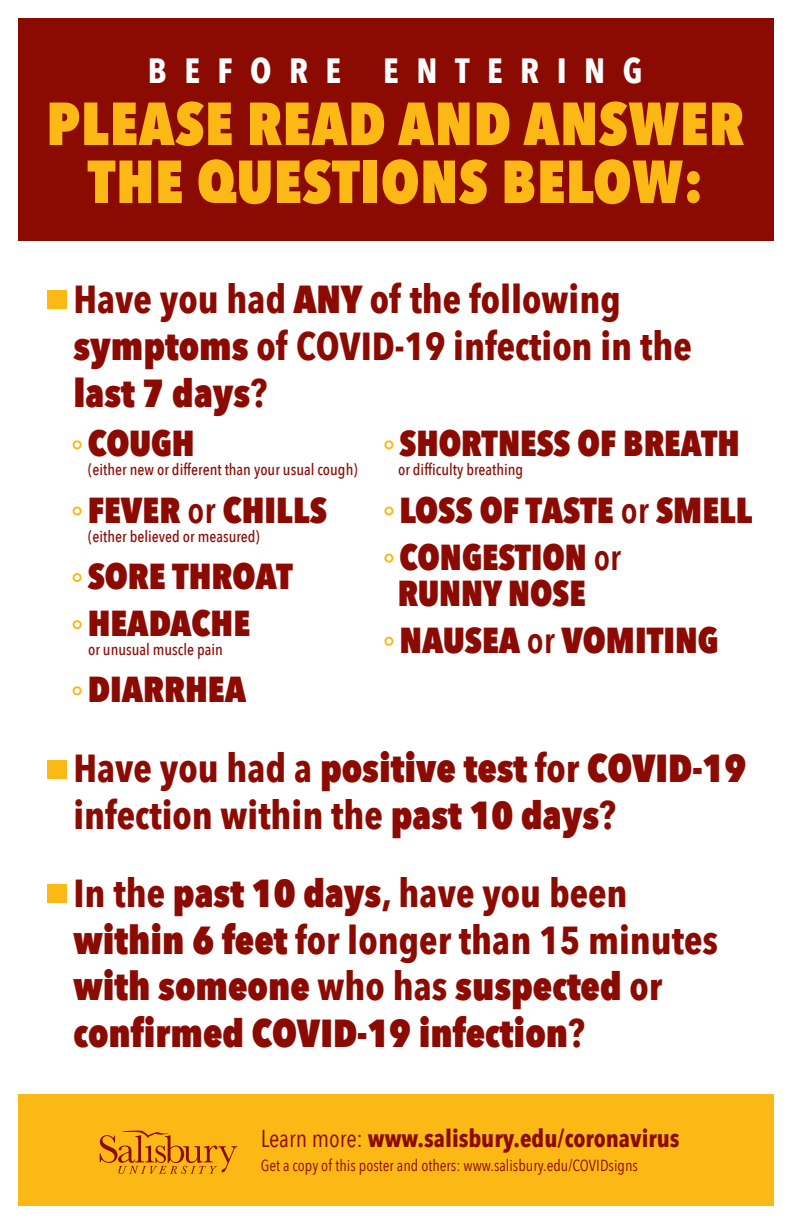
<style>
.page{position:relative;width:792px;height:1224px;background:#fff}
.page>*{position:absolute;margin:0;border:0;box-sizing:border-box;transform-origin:0 0}
.t1{font:800 60px/58px "Avenir Next Condensed";letter-spacing:.015em;color:#fcb814;text-align:center}
.t2{font:700 39px/46.6px "Avenir Next Condensed";color:#8b0a02}
.t3{font:800 39px/46.6px "Avenir Next Condensed";color:#8b0a02}
.t4{font:800 36px/36px "Avenir Next Condensed";color:#8b0a02}
.t5{font:700 35px "Avenir Next Condensed";letter-spacing:.5em;color:#fff}
.t6{font:700 24.3px "Avenir Next Condensed";color:#8b0a02}
.t7{font:500 16px "Avenir Next Condensed";color:#8b0a02}
.t8{font:16px "Avenir Next Condensed";color:#8b0a02}
.s1{font-size:59px}
.s2{font-weight:800}
.s3{font-weight:600}
.s4{font-weight:700}
.s5{font-weight:400}
</style>
<div class="page">
<div style="left:18px;top:18px;width:756px;height:222px;background:#8b0a02"></div>
<div style="left:18px;top:1094px;width:756px;height:112px;background:#fcb814"></div>
<div style="left:47px;top:290px;width:19px;height:19px;background:#fcb814"></div>
<div style="left:47px;top:760px;width:19px;height:19px;background:#fcb814"></div>
<div style="left:47px;top:884px;width:19px;height:19px;background:#fcb814"></div>
<svg style="left:72px;top:440px;width:10px;height:10px"></svg>
<svg style="left:72px;top:506px;width:10px;height:10px"></svg>
<svg style="left:72px;top:573px;width:10px;height:9px"></svg>
<svg style="left:72px;top:620px;width:10px;height:10px"></svg>
<svg style="left:72px;top:686px;width:10px;height:10px"></svg>
<svg style="left:384px;top:440px;width:10px;height:10px"></svg>
<svg style="left:384px;top:506px;width:10px;height:10px"></svg>
<svg style="left:384px;top:553px;width:10px;height:10px"></svg>
<svg style="left:384px;top:636px;width:10px;height:10px"></svg>
<svg style="left:100px;top:1131px;width:137px;height:43px"></svg>
<p class="t5" style="left:148px;top:49px;width:496px">BEFORE ENTERING</p>
<p class="t1" style="left:46px;top:94px;width:699px">PLEASE READ AND ANSWER<br>THE QUESTIONS BELOW<span class="s1">:</span></p>
<p class="t2" style="left:73px;top:276px;width:620px">Have you had <span class="s2">ANY</span> of the following <span class="s2">symptoms</span> of COVID-19 infection in the <span class="s2">last 7 days</span>?</p>
<p class="t4" style="left:88px;top:425px;width:108px">COUGH</p>
<p class="t7" style="left:88px;top:460px;width:271px">(either new or different than your usual cough)</p>
<p class="t4" style="left:88px;top:491px;width:241px">FEVER <span class="s3">or</span> CHILLS</p>
<p class="t7" style="left:88px;top:527px;width:173px">(either believed or measured)</p>
<p class="t4" style="left:88px;top:558px;width:207px">SORE THROAT</p>
<p class="t4" style="left:88px;top:605px;width:164px">HEADACHE</p>
<p class="t7" style="left:88px;top:640px;width:136px">or unusual muscle pain</p>
<p class="t4" style="left:88px;top:671px;width:160px">DIARRHEA</p>
<p class="t4" style="left:400px;top:425px;width:342px">SHORTNESS OF BREATH</p>
<p class="t7" style="left:398px;top:460px;width:127px">or difficulty breathing</p>
<p class="t4" style="left:400px;top:491px;width:355px">LOSS OF TASTE <span class="s3">or</span> SMELL</p>
<p class="t4" style="left:398px;top:539px;width:225px">CONGESTION <span class="s3">or<br></span>RUNNY NOSE</p>
<p class="t4" style="left:400px;top:622px;width:321px">NAUSEA <span class="s3">or</span> VOMITING</p>
<p class="t2" style="left:73px;top:745px;width:674px">Have you had a <span class="s2">positive test</span> for <span class="s2">COVID-19 </span>infection within the <span class="s2">past 10 days</span>?</p>
<p class="t3" style="left:73px;top:870px;width:646px"><span class="s4">In the</span> past 10 days<span class="s4">, have you been </span>within 6 feet <span class="s4">for longer than 15 minutes </span>with someone <span class="s4">who has</span> suspected <span class="s4">or </span>confirmed COVID-19 infection<span class="s4">?</span></p>
<p class="t6" style="left:261px;top:1124px;width:420px"><span class="s5">Learn more:</span> www.salisbury.edu/coronavirus</p>
<p class="t8" style="left:261px;top:1152px;width:379px">Get a copy of this poster and others: www.salisbury.edu/COVIDsigns</p>
</div>
